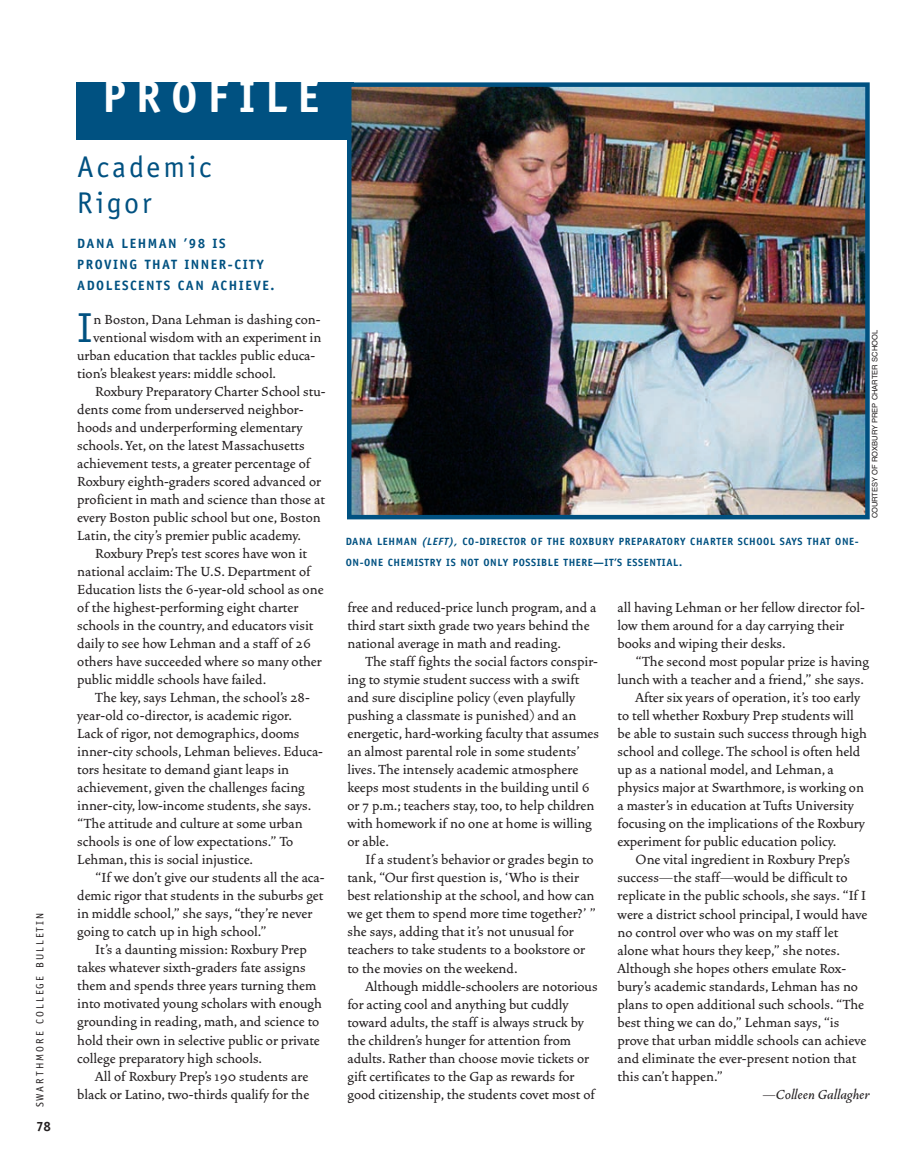
<style>
.page{position:relative;width:905px;height:1175px;background:#fff}
.page>*{position:absolute;margin:0;border:0;box-sizing:border-box;transform-origin:0 0}
.t1{font:700 45px "Officina Sans";letter-spacing:.22em;color:#fff}
.t2{font:42px "Officina Sans";color:#005181}
.t3{font:30px/36px "Officina Sans";letter-spacing:.1em;color:#005181}
.t4{font:500 16.5px "Vendetta";color:#231f20}
.t5{font:italic 500 16.5px "Vendetta";color:#231f20}
.t6{font:700 13.5px/21px "Officina Sans";letter-spacing:.11em;color:#005181}
.t7{font:700 13.5px "Officina Sans";color:#231f20}
.t8{font:700 10.5px/21px "Officina Sans";letter-spacing:.055em;color:#005181}
.t9{font:10.5px "Officina Sans";letter-spacing:.2em;color:#231f20}
.t10{font:7.5px "Helvetica";color:#231f20}
.s1{font-style:italic}
</style>
<div class="page">
<div style="left:76px;top:82px;width:277px;height:57px;background:#005181"></div>
<img style="left:352px;top:87px;width:512px;height:427px">
<div style="left:347px;top:82px;width:522px;height:437px;border:4px solid #005181"></div>
<p class="t9" style="left:36px;top:1107px;width:196px;rotate:-90deg">SWARTHMORE COLLEGE BULLETIN</p>
<p class="t7" style="left:36px;top:1121px;width:17px">78</p>
<p class="t1" style="left:103px;top:80px;width:218px">PROFILE</p>
<p class="t3" style="left:77px;top:152px;width:136px">Academic<br>Rigor</p>
<p class="t6" style="left:77px;top:234px;width:199px">DANA LEHMAN ’98 IS<br>PROVING THAT INNER-CITY<br>ADOLESCENTS CAN ACHIEVE.</p>
<p class="t2" style="left:77px;top:312px;width:17px">I</p>
<p class="t4" style="left:94px;top:309px;width:228px">n Boston, Dana Lehman is dashing con-</p>
<p class="t4" style="left:94px;top:327px;width:229px">ventional wisdom with an experiment in</p>
<p class="t4" style="left:77px;top:345px;width:239px">urban education that tackles public educa-</p>
<p class="t4" style="left:77px;top:363px;width:200px">tion’s bleakest years: middle school.</p>
<p class="t4" style="left:95px;top:381px;width:232px">Roxbury Preparatory Charter School stu-</p>
<p class="t4" style="left:77px;top:399px;width:228px">dents come from underserved neighbor-</p>
<p class="t4" style="left:77px;top:417px;width:226px">hoods and underperforming elementary</p>
<p class="t4" style="left:77px;top:435px;width:229px">schools. Yet, on the latest Massachusetts</p>
<p class="t4" style="left:77px;top:453px;width:234px">achievement tests, a greater percentage of</p>
<p class="t4" style="left:77px;top:471px;width:245px">Roxbury eighth-graders scored advanced or</p>
<p class="t4" style="left:77px;top:489px;width:249px">proficient in math and science than those at</p>
<p class="t4" style="left:77px;top:507px;width:245px">every Boston public school but one, Boston</p>
<p class="t4" style="left:77px;top:525px;width:225px">Latin, the city’s premier public academy.</p>
<p class="t4" style="left:95px;top:543px;width:213px">Roxbury Prep’s test scores have won it</p>
<p class="t4" style="left:77px;top:561px;width:235px">national acclaim: The U.S. Department of</p>
<p class="t4" style="left:77px;top:579px;width:248px">Education lists the 6-year-old school as one</p>
<p class="t4" style="left:77px;top:597px;width:222px">of the highest-performing eight charter</p>
<p class="t4" style="left:77px;top:615px;width:237px">schools in the country, and educators visit</p>
<p class="t4" style="left:77px;top:633px;width:235px">daily to see how Lehman and a staff of 26</p>
<p class="t4" style="left:77px;top:651px;width:246px">others have succeeded where so many other</p>
<p class="t4" style="left:77px;top:669px;width:191px">public middle schools have failed.</p>
<p class="t4" style="left:95px;top:687px;width:216px">The key, says Lehman, the school’s 28-</p>
<p class="t4" style="left:77px;top:705px;width:216px">year-old co-director, is academic rigor.</p>
<p class="t4" style="left:77px;top:723px;width:224px">Lack of rigor, not demographics, dooms</p>
<p class="t4" style="left:77px;top:741px;width:247px">inner-city schools, Lehman believes. Educa-</p>
<p class="t4" style="left:77px;top:759px;width:213px">tors hesitate to demand giant leaps in</p>
<p class="t4" style="left:77px;top:777px;width:229px">achievement, given the challenges facing</p>
<p class="t4" style="left:77px;top:795px;width:236px">inner-city, low-income students, she says.</p>
<p class="t4" style="left:77px;top:813px;width:227px">“The attitude and culture at some urban</p>
<p class="t4" style="left:77px;top:831px;width:217px">schools is one of low expectations.” To</p>
<p class="t4" style="left:77px;top:849px;width:177px">Lehman, this is social injustice.</p>
<p class="t4" style="left:95px;top:867px;width:231px">“If we don’t give our students all the aca-</p>
<p class="t4" style="left:77px;top:885px;width:248px">demic rigor that students in the suburbs get</p>
<p class="t4" style="left:77px;top:903px;width:236px">in middle school,” she says, “they’re never</p>
<p class="t4" style="left:77px;top:921px;width:191px">going to catch up in high school.”</p>
<p class="t4" style="left:95px;top:939px;width:213px">It’s a daunting mission: Roxbury Prep</p>
<p class="t4" style="left:77px;top:957px;width:230px">takes whatever sixth-graders fate assigns</p>
<p class="t4" style="left:77px;top:975px;width:240px">them and spends three years turning them</p>
<p class="t4" style="left:77px;top:993px;width:246px">into motivated young scholars with enough</p>
<p class="t4" style="left:77px;top:1011px;width:243px">grounding in reading, math, and science to</p>
<p class="t4" style="left:77px;top:1029px;width:244px">hold their own in selective public or private</p>
<p class="t4" style="left:77px;top:1047px;width:186px">college preparatory high schools.</p>
<p class="t4" style="left:95px;top:1065px;width:214px">All of Roxbury Prep’s 190 students are</p>
<p class="t4" style="left:77px;top:1083px;width:233px">black or Latino, two-thirds qualify for the</p>
<p class="t8" style="left:345px;top:532px;width:514px">DANA LEHMAN <span class="s1">(LEFT),</span> CO-DIRECTOR OF THE ROXBURY PREPARATORY CHARTER SCHOOL SAYS THAT ONE-<br>ON-ONE CHEMISTRY IS NOT ONLY POSSIBLE THERE—IT’S ESSENTIAL.</p>
<p class="t10" style="left:870px;top:518px;width:190px;rotate:-90deg">COURTESY OF ROXBURY PREP CHARTER SCHOOL</p>
<p class="t4" style="left:347px;top:597px;width:250px">free and reduced-price lunch program, and a</p>
<p class="t4" style="left:347px;top:615px;width:244px">third start sixth grade two years behind the</p>
<p class="t4" style="left:347px;top:633px;width:215px">national average in math and reading.</p>
<p class="t4" style="left:365px;top:651px;width:234px">The staff fights the social factors conspir-</p>
<p class="t4" style="left:347px;top:669px;width:233px">ing to stymie student success with a swift</p>
<p class="t4" style="left:347px;top:687px;width:229px">and sure discipline policy (even playfully</p>
<p class="t4" style="left:347px;top:705px;width:230px">pushing a classmate is punished) and an</p>
<p class="t4" style="left:347px;top:723px;width:253px">energetic, hard-working faculty that assumes</p>
<p class="t4" style="left:347px;top:741px;width:234px">an almost parental role in some students’</p>
<p class="t4" style="left:347px;top:759px;width:232px">lives. The intensely academic atmosphere</p>
<p class="t4" style="left:347px;top:777px;width:244px">keeps most students in the building until 6</p>
<p class="t4" style="left:347px;top:795px;width:248px">or 7 p.m.; teachers stay, too, to help children</p>
<p class="t4" style="left:347px;top:813px;width:246px">with homework if no one at home is willing</p>
<p class="t4" style="left:347px;top:831px;width:43px">or able.</p>
<p class="t4" style="left:365px;top:849px;width:230px">If a student’s behavior or grades begin to</p>
<p class="t4" style="left:347px;top:867px;width:233px">tank, “Our first question is, ‘Who is their</p>
<p class="t4" style="left:347px;top:885px;width:248px">best relationship at the school, and how can</p>
<p class="t4" style="left:347px;top:903px;width:250px">we get them to spend more time together?’ ”</p>
<p class="t4" style="left:347px;top:921px;width:228px">she says, adding that it’s not unusual for</p>
<p class="t4" style="left:347px;top:939px;width:239px">teachers to take students to a bookstore or</p>
<p class="t4" style="left:347px;top:957px;width:172px">to the movies on the weekend.</p>
<p class="t4" style="left:365px;top:975px;width:234px">Although middle-schoolers are notorious</p>
<p class="t4" style="left:347px;top:993px;width:222px">for acting cool and anything but cuddly</p>
<p class="t4" style="left:347px;top:1011px;width:238px">toward adults, the staff is always struck by</p>
<p class="t4" style="left:347px;top:1029px;width:225px">the children’s hunger for attention from</p>
<p class="t4" style="left:347px;top:1047px;width:243px">adults. Rather than choose movie tickets or</p>
<p class="t4" style="left:347px;top:1065px;width:229px">gift certificates to the Gap as rewards for</p>
<p class="t4" style="left:347px;top:1083px;width:249px">good citizenship, the students covet most of</p>
<p class="t4" style="left:617px;top:597px;width:249px">all having Lehman or her fellow director fol-</p>
<p class="t4" style="left:617px;top:615px;width:228px">low them around for a day carrying their</p>
<p class="t4" style="left:617px;top:633px;width:170px">books and wiping their desks.</p>
<p class="t4" style="left:635px;top:651px;width:235px">“The second most popular prize is having</p>
<p class="t4" style="left:617px;top:669px;width:248px">lunch with a teacher and a friend,” she says.</p>
<p class="t4" style="left:635px;top:687px;width:226px">After six years of operation, it’s too early</p>
<p class="t4" style="left:617px;top:705px;width:237px">to tell whether Roxbury Prep students will</p>
<p class="t4" style="left:617px;top:723px;width:251px">be able to sustain such success through high</p>
<p class="t4" style="left:617px;top:741px;width:244px">school and college. The school is often held</p>
<p class="t4" style="left:617px;top:759px;width:218px">up as a national model, and Lehman, a</p>
<p class="t4" style="left:617px;top:777px;width:248px">physics major at Swarthmore, is working on</p>
<p class="t4" style="left:617px;top:795px;width:238px">a master’s in education at Tufts University</p>
<p class="t4" style="left:617px;top:813px;width:249px">focusing on the implications of the Roxbury</p>
<p class="t4" style="left:617px;top:831px;width:220px">experiment for public education policy.</p>
<p class="t4" style="left:635px;top:849px;width:216px">One vital ingredient in Roxbury Prep’s</p>
<p class="t4" style="left:617px;top:867px;width:231px">success—the staff—would be difficult to</p>
<p class="t4" style="left:617px;top:885px;width:250px">replicate in the public schools, she says. “If I</p>
<p class="t4" style="left:617px;top:903px;width:251px">were a district school principal, I would have</p>
<p class="t4" style="left:617px;top:921px;width:222px">no control over who was on my staff let</p>
<p class="t4" style="left:617px;top:939px;width:224px">alone what hours they keep,” she notes.</p>
<p class="t4" style="left:617px;top:957px;width:230px">Although she hopes others emulate Rox-</p>
<p class="t4" style="left:617px;top:975px;width:242px">bury’s academic standards, Lehman has no</p>
<p class="t4" style="left:617px;top:993px;width:248px">plans to open additional such schools. “The</p>
<p class="t4" style="left:617px;top:1011px;width:223px">best thing we can do,” Lehman says, “is</p>
<p class="t4" style="left:617px;top:1029px;width:250px">prove that urban middle schools can achieve</p>
<p class="t4" style="left:617px;top:1047px;width:240px">and eliminate the ever-present notion that</p>
<p class="t4" style="left:617px;top:1065px;width:107px">this can’t happen.”</p>
<p class="t5" style="left:762px;top:1083px;width:108px">—Colleen Gallagher</p>
</div>
